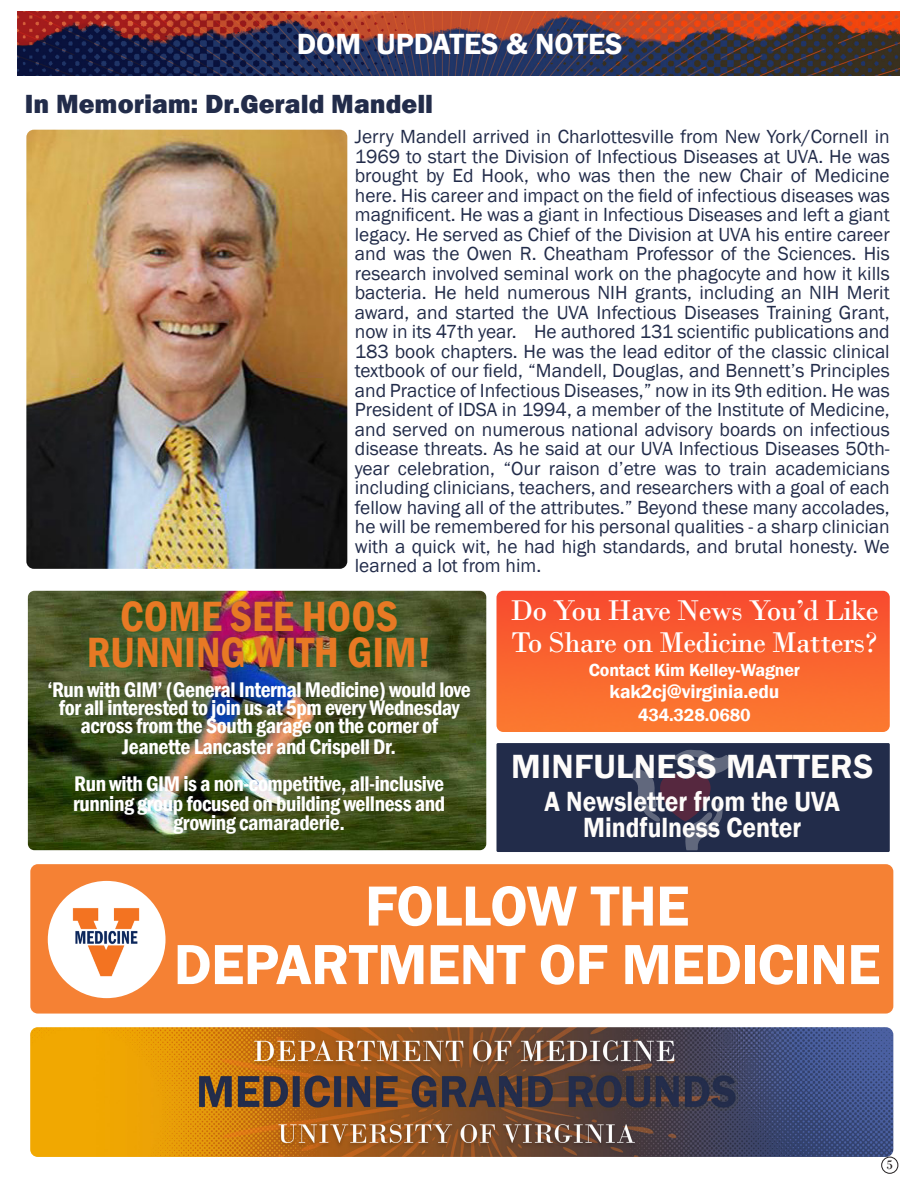
<style>
.page{position:relative;width:918px;height:1188px;background:#fff}
.page>*{position:absolute;margin:0;border:0;box-sizing:border-box;transform-origin:0 0}
.t1{font:600 58.5px "Franklin Gothic";letter-spacing:-.01em;color:#fff}
.t2{font:600 condensed 43.5px/36px "Franklin Gothic";color:#e87924;text-align:center}
.t3{font:600 34.5px "Franklin Gothic";letter-spacing:.01em;color:#fefcfa}
.t4{font:30px/31.5px "Bodoni";letter-spacing:-.025em;color:#fff}
.t5{font:600 30px "Franklin Gothic";color:#fff}
.t6{font:600 28.5px/25.5px "Franklin Gothic";color:#fefcfa;text-align:center;scale:.89 1}
.t7{font:800 27px "Franklin Gothic";color:#222c4a}
.t8{font:600 condensed 21.75px/18px "Franklin Gothic";letter-spacing:-.02em;color:#fff;text-align:center}
.t9{font:19.5px/19.5px "Franklin Gothic";color:#222c4a;text-align:justify}
.t10{font:600 19.5px "Franklin Gothic";letter-spacing:-.01em;color:#fff}
.t11{font:600 18px "Franklin Gothic";letter-spacing:-.01em;color:#fff}
.t12{font:13.5px "Bodoni";color:#231f20}
</style>
<div class="page">
<img style="left:17px;top:11px;width:883px;height:65px">
<img style="left:26px;top:130px;width:321px;height:439px">
<img style="left:28px;top:591px;width:458px;height:259px">
<div style="left:82px;top:593px;width:354px;height:83px;background:#007d21;opacity:.47"></div>
<div style="left:496px;top:743px;width:394px;height:109px;background:#222c4a"></div>
<svg style="left:630px;top:749px;width:102px;height:101px"></svg>
<img style="left:30px;top:1027px;width:863px;height:130px">
<div style="left:30px;top:864px;width:863px;height:150px;background:#f58134;border-radius:8px"></div>
<div style="left:48px;top:881px;width:118px;height:117px;background:#fff;border-radius:50%"></div>
<img style="left:59px;top:904px;width:94px;height:76px">
<img style="left:496px;top:591px;width:394px;height:141px">
<div style="left:882px;top:1157px;width:16px;height:16px;border:1px solid #231f20;border-radius:50%"></div>
<p class="t5" style="left:297px;top:25px;width:327px">DOM UPDATES &amp; NOTES</p>
<p class="t7" style="left:25px;top:86px;width:410px">In Memoriam: Dr.Gerald Mandell</p>
<p class="t9" style="left:355px;top:128px;width:537px">Jerry Mandell arrived in Charlottesville from New York/Cornell in 1969 to start the Division of Infectious Diseases at UVA. He was brought by Ed Hook, who was then the new Chair of Medicine here. His career and impact on the field of infectious diseases was magnificent. He was a giant in Infectious Diseases and left a giant legacy. He served as Chief of the Division at UVA his entire career and was the Owen R. Cheatham Professor of the Sciences. His research involved seminal work on the phagocyte and how it kills bacteria. He held numerous NIH grants, including an NIH Merit award, and started the UVA Infectious Diseases Training Grant, now in its 47th year. He authored 131 scientific publications and 183 book chapters. He was the lead editor of the classic clinical textbook of our field, “Mandell, Douglas, and Bennett’s Principles and Practice of Infectious Diseases,” now in its 9th edition. He was President of IDSA in 1994, a member of the Institute of Medicine, and served on numerous national advisory boards on infectious disease threats. As he said at our UVA Infectious Diseases 50th&shy;year celebration, “Our raison d’etre was to train academicians including clinicians, teachers, and researchers with a goal of each fellow having all of the attributes.” Beyond these many accolades, he will be remembered for his personal qualities - a sharp clinician with a quick wit, he had high standards, and brutal honesty. We learned a lot from him.</p>
<p class="t2" style="left:87px;top:598px;width:347px">COME SEE HOOS<br>RUNNING WITH GIM!</p>
<p class="t8" style="left:47px;top:681px;width:425px">‘Run with GIM’ (General Internal Medicine) would love for all interested to join us at 5pm every Wednesday across from the South garage on the corner of</p>
<p class="t8" style="left:122px;top:737px;width:275px">Jeanette Lancaster and Crispell Dr.</p>
<p class="t8" style="left:73px;top:774px;width:374px;line-height:19.5px">Run with GIM is a non-competitive, all-inclusive running group focused on building wellness and growing camaraderie.</p>
<p class="t4" style="left:510px;top:595px;width:370px">Do You Have News You’d Like<br>To Share on Medicine Matters?</p>
<p class="t11" style="left:589px;top:659px;width:213px">Contact Kim Kelley-Wagner</p>
<p class="t10" style="left:610px;top:680px;width:171px">kak2cj@virginia.edu</p>
<p class="t11" style="left:638px;top:704px;width:114px">434.328.0680</p>
<p class="t3" style="left:511px;top:746px;width:364px">MINFULNESS MATTERS</p>
<p class="t6" style="left:544px;top:789px;width:334px">A Newsletter from the UVA<br>Mindfulness Center</p>
<p class="t1" style="left:365px;top:870px;width:326px">FOLLOW THE</p>
<p class="t1" style="left:174px;top:929px;width:708px">DEPARTMENT OF MEDICINE</p>
<p class="t12" style="left:886px;top:1157px;width:8px">5</p>
</div>
